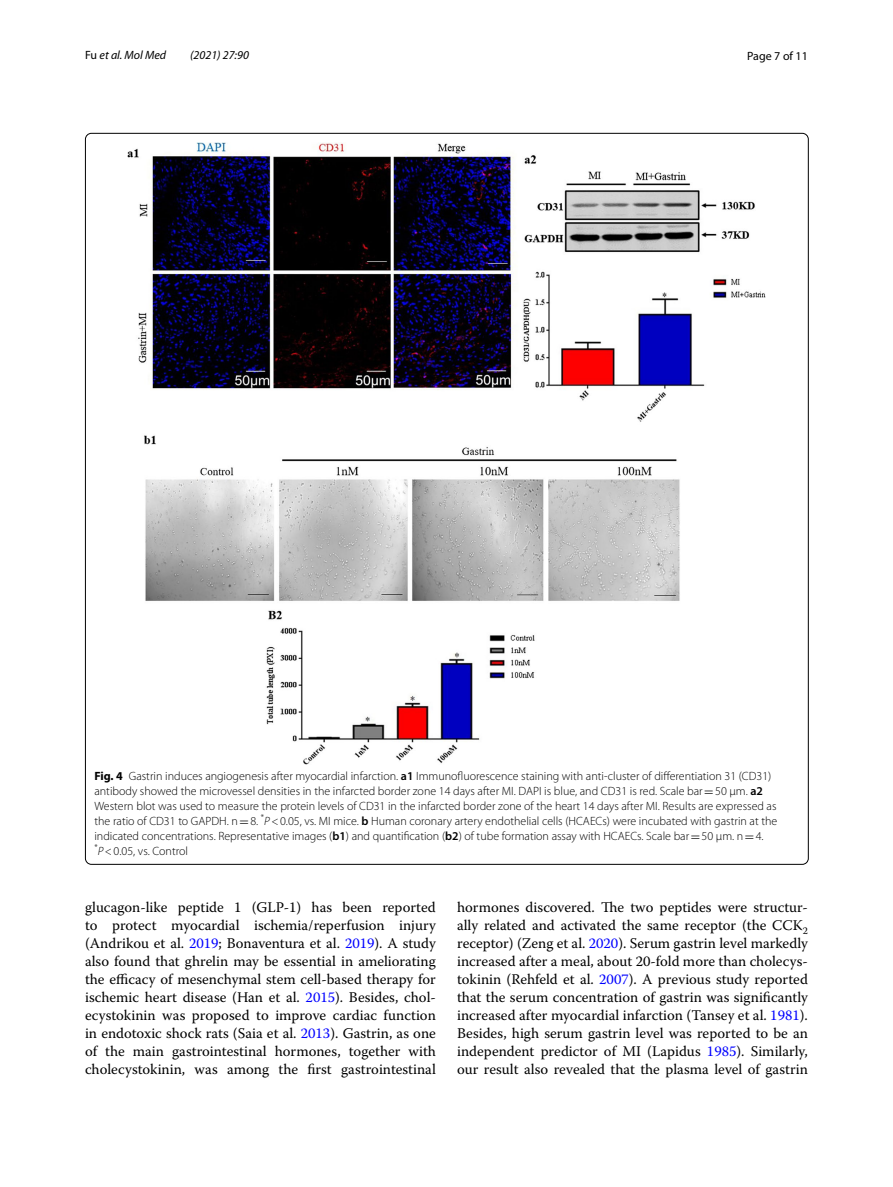
<style>
.page{position:relative;width:893px;height:1187px;background:#fff}
.page>*{position:absolute;margin:0;border:0;box-sizing:border-box;transform-origin:0 0}
.t1{font:14.7px/18px "Warnock Pro";color:#000;text-align:justify}
.t2{font:300 12px/15px "Myriad Pro";color:#000}
.t3{font:italic 12px "Myriad Pro";color:#000}
.t4{font:12px "Myriad Pro";color:#000}
.s1{font-style:normal}
.s2{font-weight:700}
.s3{font-weight:600}
.s4{font-family:"MTSY";font-weight:400}
.s5{font-style:italic}
.s6{color:#00f}
</style>
<div class="page">
<img style="left:128px;top:142px;width:638px;height:622px">
<p class="t3" style="left:85px;top:48px;width:83px"><span class="s1">Fu</span> et al. Mol Med</p>
<p class="t3" style="left:190px;top:48px;width:60px">(2021) 27:90</p>
<p class="t4" style="left:747px;top:48px;width:62px">Page 7 of 11</p>
<p class="t2" style="left:94px;top:768px;width:684px"><span class="s2">Fig. 4</span> Gastrin induces angiogenesis after myocardial infarction. <span class="s3">a1</span> Immunofluorescence staining with anti-cluster of differentiation 31 (CD31) antibody showed the microvessel densities in the infarcted border zone 14 days after MI. DAPI is blue, and CD31 is red. Scale bar<span class="s4">=</span>50 µm. <span class="s3">a2<br></span>Western blot was used to measure the protein levels of CD31 in the infarcted border zone of the heart 14 days after MI. Results are expressed as the ratio of CD31 to GAPDH. n<span class="s4">=</span>8. <sup>*</sup><span class="s5">P</span>&lt;0.05, vs. MI mice. <span class="s3">b</span> Human coronary artery endothelial cells (HCAECs) were incubated with gastrin at the indicated concentrations. Representative images (<span class="s3">b1</span>) and quantification (<span class="s3">b2</span>) of tube formation assay with HCAECs. Scale bar<span class="s4">=</span>50 µm. n<span class="s4">=</span>4. <sup>*</sup><span class="s5">P</span>&lt;0.05, vs. Control</p>
<p class="t1" style="left:85px;top:897px;width:352px">glucagon-like peptide 1 (GLP-1) has been reported to protect myocardial ischemia/reperfusion injury (Andrikou et al. <span class="s6">2019</span>; Bonaventura et al. <span class="s6">2019</span>). A study also found that ghrelin may be essential in ameliorating the efficacy of mesenchymal stem cell-based therapy for ischemic heart disease (Han et al. <span class="s6">2015</span>). Besides, chol&shy;ecystokinin was proposed to improve cardiac function in endotoxic shock rats (Saia et al. <span class="s6">2013</span>). Gastrin, as one of the main gastrointestinal hormones, together with cholecystokinin, was among the first gastrointestinal</p>
<p class="t1" style="left:457px;top:897px;width:352px">hormones discovered. The two peptides were structur&shy;ally related and activated the same receptor (the CCK<sub>2 </sub>receptor) (Zeng et al. <span class="s6">2020</span>). Serum gastrin level markedly increased after a meal, about 20-fold more than cholecys&shy;tokinin (Rehfeld et al. <span class="s6">2007</span>). A previous study reported that the serum concentration of gastrin was significantly increased after myocardial infarction (Tansey et al. <span class="s6">1981</span>).<br>Besides, high serum gastrin level was reported to be an independent predictor of MI (Lapidus <span class="s6">1985</span>). Similarly, our result also revealed that the plasma level of gastrin</p>
</div>
